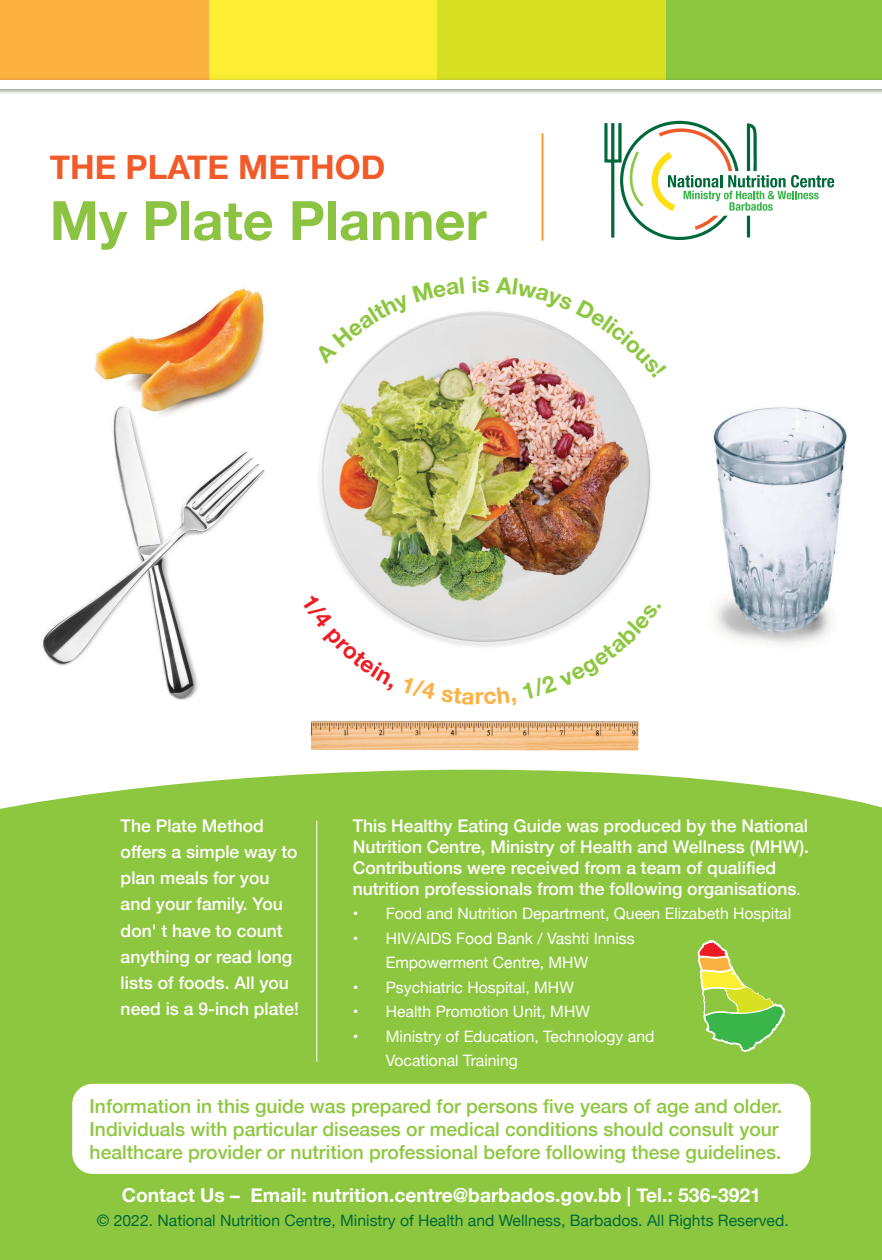
<style>
.page{position:relative;width:882px;height:1260px;background:#fff}
.page>*{position:absolute;margin:0;border:0;box-sizing:border-box;transform-origin:0 0}
.t1{font:700 54.25px "Helvetica Neue";color:#8cc343}
.t2{font:700 33.25px "Helvetica Neue";color:#f15b29}
.t3{font:700 22.75px "Helvetica Neue";color:#8dc73f}
.t4{font:700 22.75px "Helvetica Neue";color:#fcb141}
.t5{font:500 19.25px/22.8px "Helvetica Neue";color:#8dc73f}
.t6{font:700 19.25px "Helvetica Neue";color:#fff}
.t7{font:500 17.5px/26.2px "Helvetica Neue";color:#fff}
.t8{font:15.75px/24.5px "Helvetica Neue";color:#fff}
.t9{font:15.75px "Helvetica Neue";color:#006939}
.s1{font-weight:400;font-size:15.75px}
</style>
<div class="page">
<img style="left:42px;top:229px;width:805px;height:471px">
<div style="left:0;top:770px;width:882px;height:490px;background:#8dc73f"></div>
<div style="left:666px;top:0;width:216px;height:85px;background:#8dc73f"></div>
<div style="left:0;top:0;width:209px;height:85px;background:#fcb141"></div>
<div style="left:209px;top:0;width:229px;height:85px;background:#fbee33"></div>
<div style="left:438px;top:0;width:228px;height:85px;background:#d8e022"></div>
<img style="left:0;top:76px;width:882px;height:5px">
<div style="left:0;top:81px;width:882px;height:8px;background:#fff"></div>
<svg style="left:697px;top:937px;width:90px;height:116px;background:#97c74d"></svg>
<img style="left:311px;top:721px;width:328px;height:29px">
<hr style="left:316px;top:821px;width:1px;height:241px;background:#fff">
<hr style="left:542px;top:133px;width:1px;height:108px;background:#f7941d">
<img style="left:581px;top:229px;width:266px;height:34px">
<svg style="left:604px;top:121px;width:230px;height:119px"></svg>
<div style="left:72px;top:1084px;width:739px;height:90px;background:#fff;border-radius:20px"></div>
<svg style="left:315px;top:277px;width:150px;height:87px"></svg>
<svg style="left:473px;top:276px;width:3px;height:17px"></svg>
<svg style="left:496px;top:276px;width:171px;height:102px"></svg>
<svg style="left:302px;top:594px;width:91px;height:97px"></svg>
<svg style="left:401px;top:677px;width:73px;height:23px"></svg>
<svg style="left:484px;top:604px;width:178px;height:96px"></svg>
<h2 class="t2" style="left:50px;top:141px;width:337px">THE PLATE METHOD</h2>
<h1 class="t1" style="left:50px;top:178px;width:438px">My Plate Planner</h1>
<h3 class="t3" style="left:478px;top:266px;width:14px">s</h3>
<p class="t7" style="left:121px;top:811px;width:180px">The Plate Method offers a simple way to plan meals for you and your family. You don' t have to count anything or read long lists of foods. All you need is a 9-inch plate!</p>
<h3 class="t4" style="left:475px;top:678px;width:10px">r</h3>
<p class="t7" style="left:353px;top:813px;width:458px;line-height:21px">This Healthy Eating Guide was produced by the National Nutrition Centre, Ministry of Health and Wellness (MHW).<br>Contributions were received from a team of qualified nutrition professionals from the following organisations<span class="s1">.</span></p>
<p class="t8" style="left:353px;top:902px;width:440px">• Food and Nutrition Department, Queen Elizabeth Hospital</p>
<p class="t8" style="left:386px;top:927px;width:250px;text-indent:-33px">• HIV/AIDS Food Bank / Vashti Inniss<br>Empowerment Centre, MHW</p>
<p class="t8" style="left:353px;top:976px;width:223px">• Psychiatric Hospital, MHW</p>
<p class="t8" style="left:353px;top:1000px;width:239px">• Health Promotion Unit, MHW</p>
<p class="t8" style="left:386px;top:1025px;width:270px;text-indent:-33px">• Ministry of Education, Technology and<br>Vocational Training</p>
<p class="t5" style="left:90px;top:1093px;width:694px">Information in this guide was prepared for persons five years of age and older.<br>Individuals with particular diseases or medical conditions should consult your healthcare provider or nutrition professional before following these guidelines.</p>
<p class="t6" style="left:122px;top:1180px;width:641px">Contact Us – Email: nutrition.centre@barbados.gov.bb | Tel.: 536-3921</p>
<p class="t9" style="left:97px;top:1209px;width:693px">© 2022. National Nutrition Centre, Ministry of Health and Wellness, Barbados. All Rights Reserved.</p>
</div>
